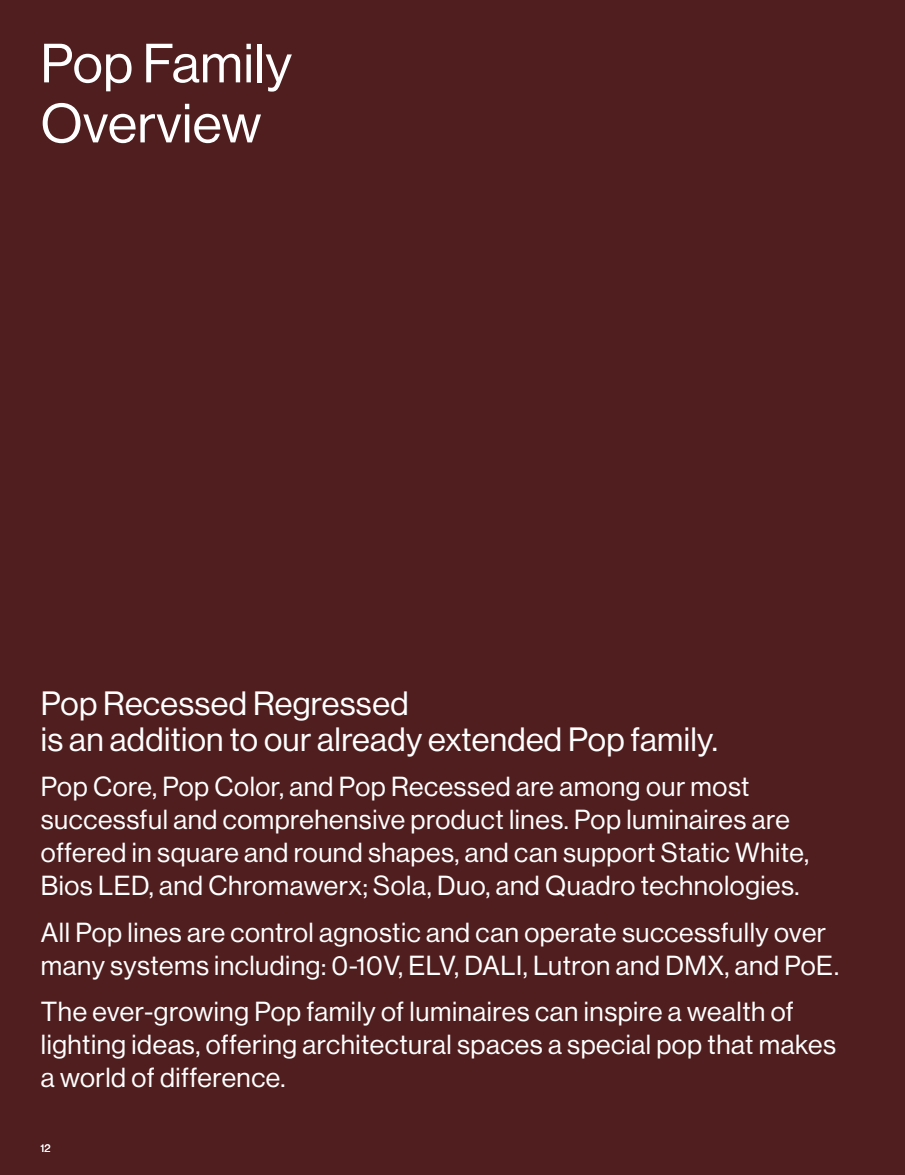
<style>
.page{position:relative;width:905px;height:1175px;background:#fff}
.page>*{position:absolute;margin:0;border:0;box-sizing:border-box;transform-origin:0 0}
.TITLE-H1{font:54px/60px "N Haas Grotesk DS Pro 55 Rg";letter-spacing:.01em;color:#fff}
.TITLE-H2{font:33px/36px "N Haas Grotesk DS Pro 55 Rg";letter-spacing:.01em;color:#fff}
.TXT-Chapeau{font:27px/33px "N Haas Grotesk DS Pro 55 Rg";letter-spacing:.02em;color:#fff}
.t1{font:10.5px "N Haas Grotesk DS Pro 55 Rg";color:#fff}
</style>
<div class="page">
<div style="left:0;top:0;width:904px;height:1174px;background:#501e1f"></div>
<p class="TITLE-H1" style="left:40px;top:34px;width:253px">Pop Family<br>Overview</p>
<p class="TITLE-H2" style="left:41px;top:685px;width:678px">Pop Recessed Regressed<br>is an addition to our already extended Pop family.</p>
<p class="TXT-Chapeau" style="left:41px;top:770px;width:770px">Pop Core, Pop Color, and Pop Recessed are among our most successful and comprehensive product lines. Pop luminaires are offered in square and round shapes, and can support Static White, Bios LED, and Chromawerx; Sola, Duo, and Quadro technologies.</p>
<p class="TXT-Chapeau" style="left:41px;top:916px;width:799px">All Pop lines are control agnostic and can operate successfully over many systems including: 0-10V, ELV, DALI, Lutron and DMX, and PoE.</p>
<p class="TXT-Chapeau" style="left:41px;top:995px;width:796px">The ever-growing Pop family of luminaires can inspire a wealth of lighting ideas, offering architectural spaces a special pop that makes a world of difference.</p>
<p class="t1" style="left:40px;top:1142px;width:11px">12</p>
</div>
